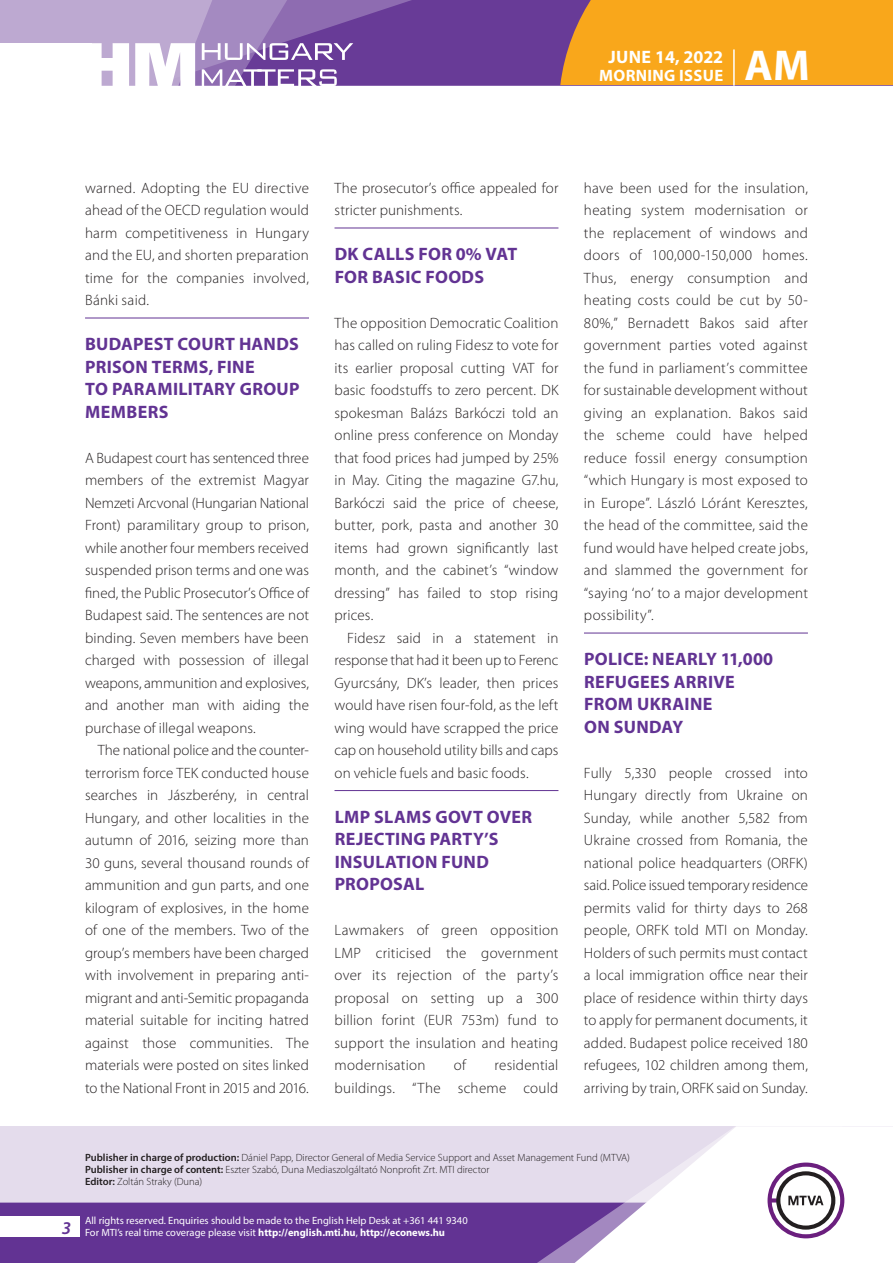
<style>
.page{position:relative;width:893px;height:1263px;background:#fff}
.page>*{position:absolute;margin:0;border:0;box-sizing:border-box;transform-origin:0 0}
.t1{font:700 43.35px "Myriad Pro";color:#fff}
._01_cimsor{font:700 18px/22.5px "Myriad Pro";letter-spacing:.015em;color:#623393}
.t2{font:700 18px "Myriad Pro";color:#fff}
.t3{font:700 16.5px "Myriad Pro";letter-spacing:.02em;color:#fff}
._03_kenyer_szöveg-1{font:300 15px/22.5px "Myriad Pro";letter-spacing:.01em;color:#231f20;text-align:justify}
._03_kenyer_szöveg-2{font:300 15px/22.5px "Myriad Pro";letter-spacing:.005em;color:#231f20;text-align:justify}
.t4{font:300 10.5px "Myriad Pro";color:#231f20}
.t5{font:10.5px/12px "Myriad Pro";color:#fff}
.s1{font-weight:600}
.s2{font-weight:700}
</style>
<div class="page">
<div style="left:0;top:1126px;width:893px;height:137px;background:#e4dcec"></div>
<div style="left:0;top:1202px;width:506px;height:61px;background:#623393"></div>
<svg style="left:506px;top:1202px;width:69px;height:61px;background:#6b3e99"></svg>
<svg style="left:575px;top:1126px;width:318px;height:137px"></svg>
<div style="left:0;top:1216px;width:79px;height:20px;background:#fff"></div>
<div style="left:0;top:0;width:893px;height:85px;background:#683b97"></div>
<div style="left:560px;top:0;width:333px;height:85px;background:#f9a71b"></div>
<hr style="left:733px;top:49px;width:2px;height:37px;background:#fff">
<svg style="left:0;top:0;width:479px;height:86px"></svg>
<hr style="left:85px;top:318px;width:224px;height:1px;background:#623393">
<hr style="left:334px;top:228px;width:224px;height:1px;background:#623393">
<hr style="left:334px;top:790px;width:224px;height:1px;background:#623393">
<hr style="left:584px;top:633px;width:224px;height:1px;background:#623393">
<p class="t2" style="left:608px;top:45px;width:116px">JUNE 14, 2022</p>
<p class="t3" style="left:599px;top:65px;width:125px">MORNING ISSUE</p>
<h1 class="t1" style="left:745px;top:37px;width:67px">AM</h1>
<p class="_03_kenyer_szöveg-2" style="left:85px;top:176px;width:225px">warned. Adopting the EU directive ahead of the OECD regulation would harm competitiveness in Hungary and the EU, and shorten preparation time for the companies involved, Bánki said.</p>
<p class="_01_cimsor" style="left:85px;top:332px;width:216px">BUDAPEST COURT HANDS<br>PRISON TERMS, FINE<br>TO PARAMILITARY GROUP<br>MEMBERS</p>
<p class="_03_kenyer_szöveg-1" style="left:85px;top:446px;width:225px">A Budapest court has sentenced three members of the extremist Magyar Nemzeti Arcvonal (Hungarian National Front) paramilitary group to prison, while another four members received suspended prison terms and one was fined, the Public Prosecutor’s Office of Budapest said. The sentences are not binding. Seven members have been charged with possession of illegal weapons, ammunition and explosives, and another man with aiding the purchase of illegal weapons.</p>
<p class="_03_kenyer_szöveg-2" style="left:85px;top:739px;width:225px;text-indent:13px">The national police and the counter&shy;terrorism force TEK conducted house searches in Jászberény, in central Hungary, and other localities in the autumn of 2016, seizing more than 30 guns, several thousand rounds of ammunition and gun parts, and one kilogram of explosives, in the home of one of the members. Two of the group’s members have been charged with involvement in preparing anti&shy;migrant and anti-Semitic propaganda material suitable for inciting hatred against those communities. The materials were posted on sites linked to the National Front in 2015 and 2016.</p>
<p class="_03_kenyer_szöveg-2" style="left:334px;top:176px;width:225px">The prosecutor’s office appealed for stricter punishments.</p>
<p class="_01_cimsor" style="left:335px;top:242px;width:184px">DK CALLS FOR 0% VAT<br>FOR BASIC FOODS</p>
<p class="_03_kenyer_szöveg-1" style="left:334px;top:311px;width:226px">The opposition Democratic Coalition has called on ruling Fidesz to vote for its earlier proposal cutting VAT for basic foodstuffs to zero percent. DK spokesman Balázs Barkóczi told an online press conference on Monday that food prices had jumped by 25% in May. Citing the magazine G7.hu, Barkóczi said the price of cheese, butter, pork, pasta and another 30 items had grown significantly last month, and the cabinet’s “window dressing” has failed to stop rising prices.</p>
<p class="_03_kenyer_szöveg-2" style="left:334px;top:626px;width:225px;text-indent:13px">Fidesz said in a statement in response that had it been up to Ferenc Gyurcsány, DK’s leader, then prices would have risen four-fold, as the left wing would have scrapped the price cap on household utility bills and caps on vehicle fuels and basic foods.</p>
<p class="_01_cimsor" style="left:335px;top:805px;width:199px">LMP SLAMS GOVT OVER<br>REJECTING PARTY’S<br>INSULATION FUND<br>PROPOSAL</p>
<p class="_03_kenyer_szöveg-1" style="left:334px;top:919px;width:225px">Lawmakers of green opposition LMP criticised the government over its rejection of the party’s proposal on setting up a 300 billion forint (EUR 753m) fund to support the insulation and heating modernisation</p>
<p class="_03_kenyer_szöveg-1" style="left:454px;top:1054px;width:14px">of</p>
<p class="_03_kenyer_szöveg-1" style="left:334px;top:1054px;width:225px;text-align:right">residential<br>buildings. “The scheme could</p>
<p class="_03_kenyer_szöveg-1" style="left:584px;top:176px;width:225px">have been used for the insulation, heating system modernisation or the replacement of windows and doors of 100,000-150,000 homes.<br>Thus, energy consumption and heating costs could be cut by 50- 80%,” Bernadett Bakos said after government parties voted against the fund in parliament’s committee for sustainable development without giving an explanation. Bakos said the scheme could have helped reduce fossil energy consumption “which Hungary is most exposed to in Europe”. László Lóránt Keresztes, the head of the committee, said the fund would have helped create jobs, and slammed the government for “saying ‘no’ to a major development possibility”.</p>
<p class="_01_cimsor" style="left:584px;top:647px;width:190px">POLICE: NEARLY 11,000<br>REFUGEES ARRIVE<br>FROM UKRAINE<br>ON SUNDAY</p>
<p class="_03_kenyer_szöveg-1" style="left:584px;top:761px;width:225px">Fully 5,330 people crossed into Hungary directly from Ukraine on Sunday, while another 5,582 from Ukraine crossed from Romania, the national police headquarters (ORFK) said. Police issued temporary residence permits valid for thirty days to 268 people, ORFK told MTI on Monday.<br>Holders of such permits must contact a local immigration office near their place of residence within thirty days to apply for permanent documents, it added. Budapest police received 180 refugees, 102 children among them, arriving by train, ORFK said on Sunday.</p>
<p class="t4" style="left:85px;top:1151px;width:546px"><span class="s1">Publisher in charge of production:</span> Dániel Papp, Director General of Media Service Support and Asset Management Fund (MTVA)</p>
<p class="t4" style="left:85px;top:1163px;width:406px"><span class="s1">Publisher in charge of content:</span> Eszter Szabó, Duna Mediaszolgáltató Nonprofit Zrt. MTI director</p>
<p class="t4" style="left:85px;top:1175px;width:119px"><span class="s1">Editor:</span> Zoltán Straky (Duna)</p>
<p class="t5" style="left:62px;top:1214px;width:407px;text-indent:23px">All rights reserved. Enquiries should be made to the English Help Desk at +361 441 9340<br><sup>3</sup> For MTI’s real time coverage please visit <span class="s2">http://english.mti.hu</span>, <span class="s2">http://econews.hu</span></p>
</div>
